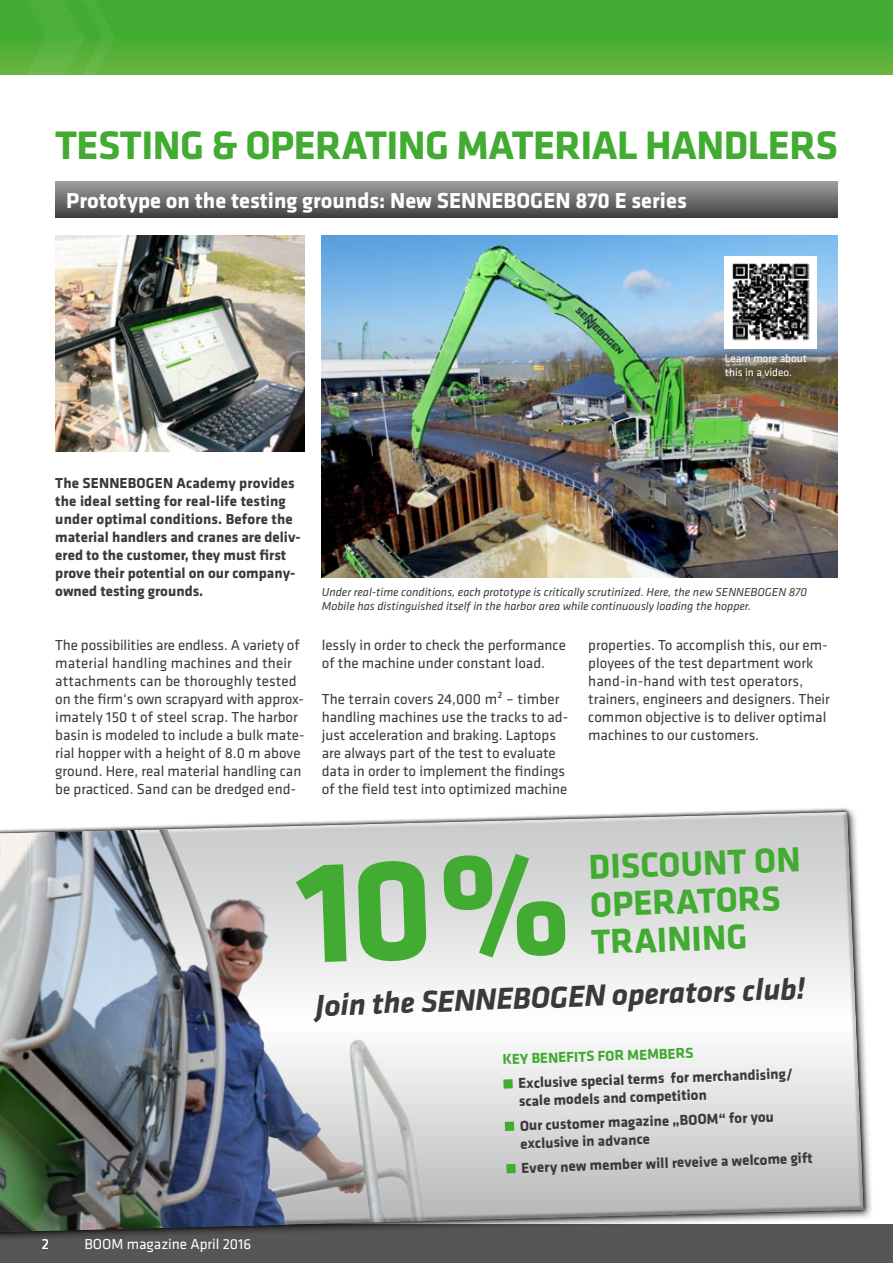
<style>
.page{position:relative;width:893px;height:1263px;background:#fff}
.page>*{position:absolute;margin:0;border:0;box-sizing:border-box;transform-origin:0 0}
.t1{font:700 41.25px "Klavika";letter-spacing:-.015em;color:#42ab31}
.t2{font:700 36px/37.5px "Klavika";color:#42ab31}
.t3{font:italic 700 31.35px "Klavika";color:#3a3a39}
.t4{font:700 22.5px "Klavika";color:#fff}
.t5{font:15px/18px "Klavika";color:#3a3a39}
.t6{font:700 15px/18px "Klavika";color:#3a3a39}
.t7{font:15px "Klavika";color:#fff}
.t8{font:700 15px "Klavika";color:#42ab31}
.t9{font:italic 12px/14.4px "Klavika";color:#3a3a39}
.t10{font:11.25px/13.5px "Klavika";color:#fff}
</style>
<div class="page">
<div style="left:0;top:1225px;width:893px;height:38px;background:#565655"></div>
<div style="left:0;top:0;width:893px;height:74px;background:linear-gradient(to bottom,#38a82d,#60b33e)"></div>
<svg style="left:18px;top:0;width:97px;height:74px;background:#51af3b"></svg>
<img style="left:322px;top:236px;width:516px;height:342px">
<svg style="left:0;top:808px;width:865px;height:430px"></svg>
<img style="left:0;top:821px;width:479px;height:411px">
<div style="left:55px;top:182px;width:783px;height:36px;background:linear-gradient(to bottom,#9e9e9e,#424140)"></div>
<img style="left:55px;top:236px;width:250px;height:216px">
<div style="left:718px;top:347px;width:96px;height:37px;background:#000;opacity:.5"></div>
<img style="left:725px;top:257px;width:91px;height:91px">
<div style="left:503px;top:1079px;width:10px;height:10px;background:#42ab31"></div>
<div style="left:505px;top:1121px;width:9px;height:10px;background:#42ab31"></div>
<div style="left:506px;top:1164px;width:10px;height:9px;background:#42ab31"></div>
<svg style="left:295px;top:852px;width:271px;height:111px;background:#dcdddd"></svg>
<h1 class="t1" style="left:55px;top:115px;width:784px">TESTING &amp; OPERATING MATERIAL HANDLERS</h1>
<h3 class="t4" style="left:66px;top:184px;width:622px">Prototype on the testing grounds: New SENNEBOGEN 870 E series</h3>
<p class="t10" style="left:725px;top:352px;width:83px">Learn more about this in a video.</p>
<p class="t6" style="left:55px;top:473px;width:247px">The SENNEBOGEN Academy provides the ideal setting for real-life testing under optimal conditions. Before the material handlers and cranes are deliv&shy;ered to the customer, they must first prove their potential on our company&shy;owned testing grounds.</p>
<p class="t5" style="left:55px;top:635px;width:251px">The possibilities are endless. A variety of material handling machines and their attachments can be thoroughly tested on the firm‘s own scrapyard with approx&shy;imately 150 t of steel scrap. The harbor basin is modeled to include a bulk mate&shy;rial hopper with a height of 8.0 m above ground. Here, real material handling can be practiced. Sand can be dredged end-</p>
<p class="t9" style="left:322px;top:584px;width:487px">Under real-time conditions, each prototype is critically scrutinized. Here, the new SENNEBOGEN 870<br>Mobile has distinguished itself in the harbor area while continuously loading the hopper.</p>
<p class="t5" style="left:322px;top:635px;width:246px">lessly in order to check the performance of the machine under constant load.</p>
<p class="t5" style="left:322px;top:689px;width:248px">The terrain covers 24,000 m² – timber handling machines use the tracks to ad&shy;just acceleration and braking. Laptops are always part of the test to evaluate data in order to implement the findings of the field test into optimized machine</p>
<p class="t5" style="left:588px;top:635px;width:243px">properties. To accomplish this, our em&shy;ployees of the test department work hand-in-hand with test operators, trainers, engineers and designers. Their common objective is to deliver optimal machines to our customers.</p>
<h2 class="t2" style="left:588px;top:847px;width:213px;rotate:-2deg">DISCOUNT ON<br>OPERATORS<br>TRAINING</h2>
<h3 class="t3" style="left:315px;top:983px;width:491px;rotate:-2deg">Join the SENNEBOGEN operators club!</h3>
<p class="t8" style="left:502px;top:1048px;width:192px;rotate:-2deg">KEY BENEFITS FOR MEMBERS</p>
<p class="t6" style="left:518px;top:1073px;width:276px;rotate:-2deg">Exclusive special terms for merchandising/ scale models and competition</p>
<p class="t6" style="left:519px;top:1116px;width:256px;rotate:-2deg">Our customer magazine „BOOM“ for you exclusive in advance</p>
<p class="t6" style="left:521px;top:1158px;width:293px;rotate:-2deg">Every new member will reveive a welcome gift</p>
<p class="t7" style="left:42px;top:1234px;width:9px">2</p>
<p class="t7" style="left:84px;top:1234px;width:168px">BOOM magazine April 2016</p>
</div>
